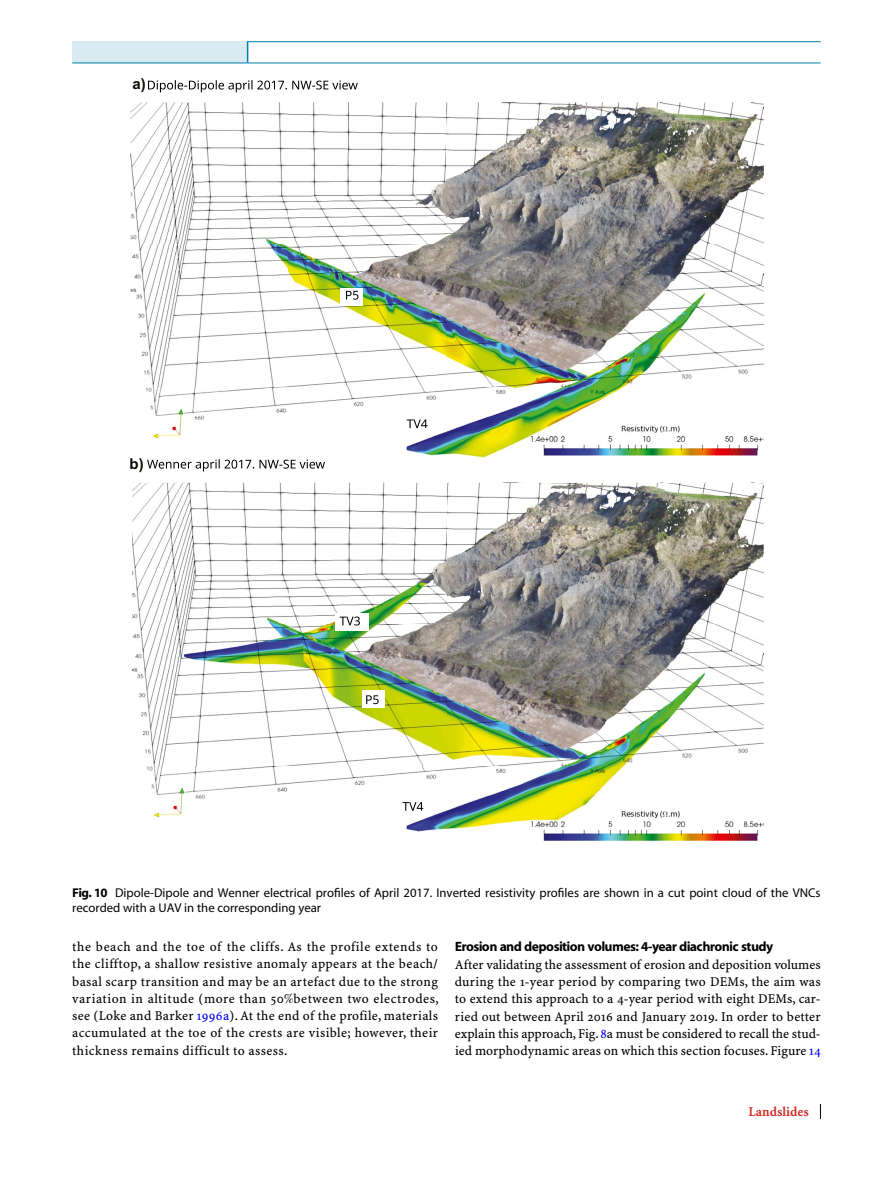
<style>
.page{position:relative;width:893px;height:1187px;background:#fff}
.page>*{position:absolute;margin:0;border:0;box-sizing:border-box;transform-origin:0 0}
.t1{font:15px "Arial Bold MT3";color:#0b0904}
.t2{font:13.5px/17.2px "S Minion Plus";letter-spacing:.015em;color:#000;text-align:justify}
.t3{font:700 13.5px "S Myriad";color:#000}
.t4{font:13.5px "S Minion Plus Bold 4";color:#d12d28}
.t5{font:12.75px/15px "S Myriad";color:#000}
.s1{font-weight:700}
.s2{font-family:"STIX Math Regular 31"}
.s3{color:#00f}
</style>
<div class="page">
<svg style="left:820px;top:1104px;width:1px;height:14px"></svg>
<div style="left:72px;top:42px;width:176px;height:21px;background:#daeaf3"></div>
<svg style="left:247px;top:42px;width:1px;height:21px"></svg>
<hr style="left:72px;top:63px;width:176px;height:1px;background:#007faa">
<hr style="left:247px;top:41px;width:574px;height:1px;background:#007faa">
<hr style="left:248px;top:63px;width:573px;height:1px;background:#007faa">
<img style="left:131px;top:103px;width:632px;height:738px">
<svg style="left:148px;top:80px;width:210px;height:12px"></svg>
<svg style="left:147px;top:459px;width:178px;height:12px"></svg>
<div style="left:340px;top:287px;width:23px;height:18px;background:#fff"></div>
<svg style="left:346px;top:291px;width:12px;height:8px"></svg>
<div style="left:362px;top:690px;width:22px;height:18px;background:#fff"></div>
<svg style="left:366px;top:695px;width:13px;height:9px"></svg>
<div style="left:335px;top:613px;width:33px;height:18px;background:#fff"></div>
<svg style="left:340px;top:616px;width:20px;height:9px"></svg>
<svg style="left:407px;top:419px;width:20px;height:9px"></svg>
<svg style="left:402px;top:802px;width:21px;height:8px"></svg>
<p class="t1" style="left:132px;top:74px;width:15px">a)</p>
<p class="t1" style="left:130px;top:453px;width:16px">b)</p>
<p class="t5" style="left:72px;top:885px;width:750px"><span class="s1">Fig. 10</span> Dipole-Dipole and Wenner electrical profiles of April 2017. Inverted resistivity profiles are shown in a cut point cloud of the VNCs recorded with a UAV in the corresponding year</p>
<p class="t2" style="left:72px;top:938px;width:368px">the beach and the toe of the cliffs. As the profile extends to the clifftop, a shallow resistive anomaly appears at the beach/ basal scarp transition and may be an artefact due to the strong variation in altitude (more than 50<span class="s2">%</span>between two electrodes, see (Loke and Barker <span class="s3">1996a</span>). At the end of the profile, materials accumulated at the toe of the crests are visible; however, their thickness remains difficult to assess.</p>
<p class="t3" style="left:455px;top:939px;width:319px">Erosion and deposition volumes: 4‑year diachronic study</p>
<p class="t2" style="left:455px;top:955px;width:367px">After validating the assessment of erosion and deposition volumes during the 1-year period by comparing two DEMs, the aim was to extend this approach to a 4-year period with eight DEMs, car&shy;ried out between April 2016 and January 2019. In order to better explain this approach, Fig. <span class="s3">8</span>a must be considered to recall the stud&shy;ied morphodynamic areas on which this section focuses. Figure <span class="s3">14</span></p>
<p class="t4" style="left:748px;top:1103px;width:62px">Landslides</p>
</div>
